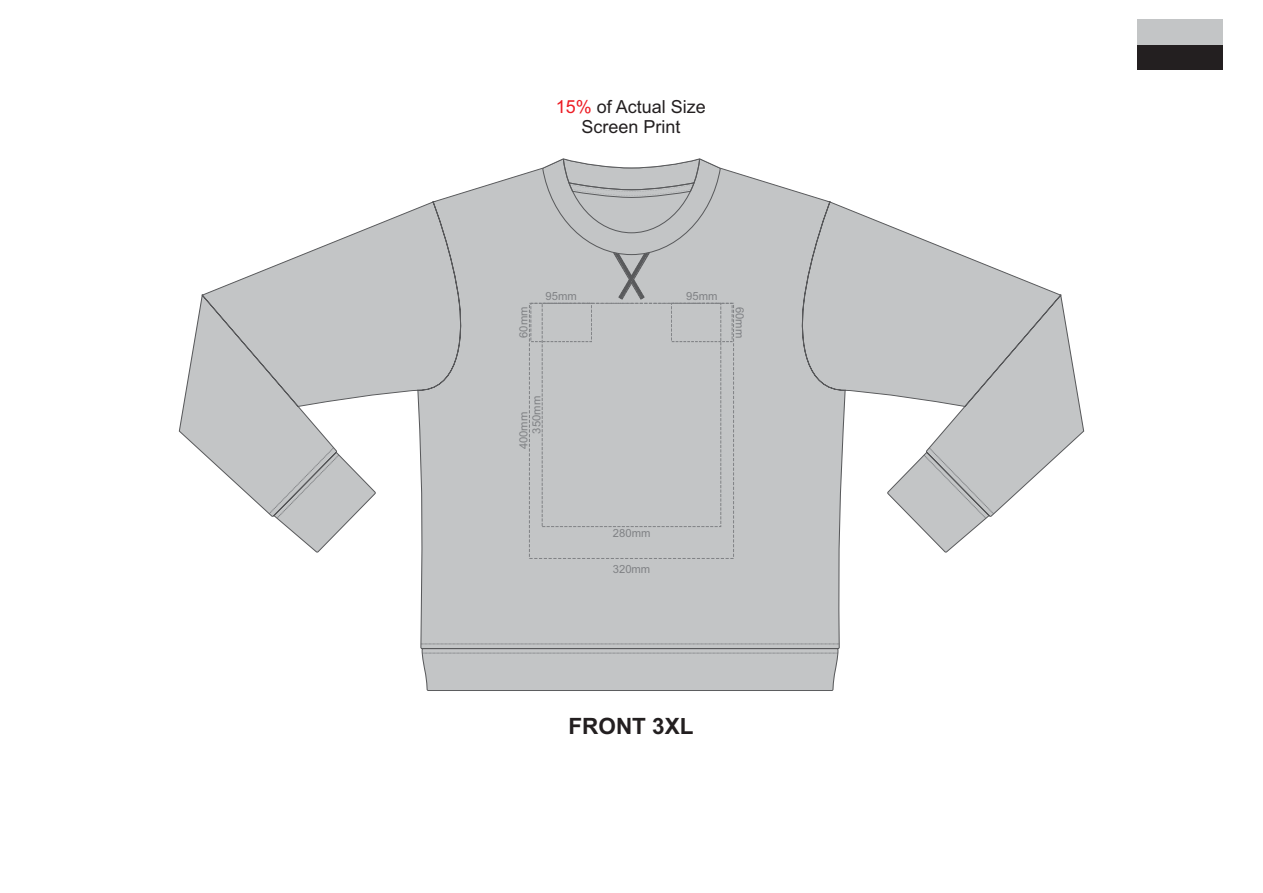
<style>
.page{position:relative;width:1263px;height:893px;background:#fff}
.page>*{position:absolute;margin:0;border:0;box-sizing:border-box;transform-origin:0 0}
.t1{font:700 22.5px "Arial";color:#231f20}
.t2{font:18px/20.1px "Arial";color:#231f20;text-align:center}
.t3{font:11.25px "Arial";color:#808285}
.s1{color:#ed1c24}
</style>
<div class="page">
<svg style="left:179px;top:159px;width:905px;height:532px"></svg>
<div style="left:529px;top:303px;width:205px;height:256px;border:1px dashed #808285"></div>
<div style="left:542px;top:303px;width:179px;height:224px;border:1px dashed #808285"></div>
<div style="left:531px;top:303px;width:61px;height:39px;border:1px dashed #808285"></div>
<div style="left:671px;top:303px;width:61px;height:39px;border:1px dashed #808285"></div>
<div style="left:1138px;top:45px;width:85px;height:25px;background:#231f20"></div>
<div style="left:1138px;top:19px;width:85px;height:26px;background:#c3c5c6"></div>
<h2 class="t2" style="left:556px;top:98px;width:152px"><span class="s1">15%</span> of Actual Size<br>Screen Print</h2>
<p class="t3" style="left:519px;top:338px;width:33px;rotate:-90deg">60mm</p>
<p class="t3" style="left:546px;top:292px;width:33px">95mm</p>
<p class="t3" style="left:532px;top:434px;width:39px;rotate:-90deg">350mm</p>
<p class="t3" style="left:519px;top:449px;width:39px;rotate:-90deg">400mm</p>
<p class="t3" style="left:686px;top:292px;width:33px">95mm</p>
<p class="t3" style="left:744px;top:307px;width:33px;rotate:90deg">60mm</p>
<p class="t3" style="left:613px;top:528px;width:39px">280mm</p>
<p class="t3" style="left:613px;top:565px;width:39px">320mm</p>
<h1 class="t1" style="left:568px;top:717px;width:127px">FRONT 3XL</h1>
</div>
